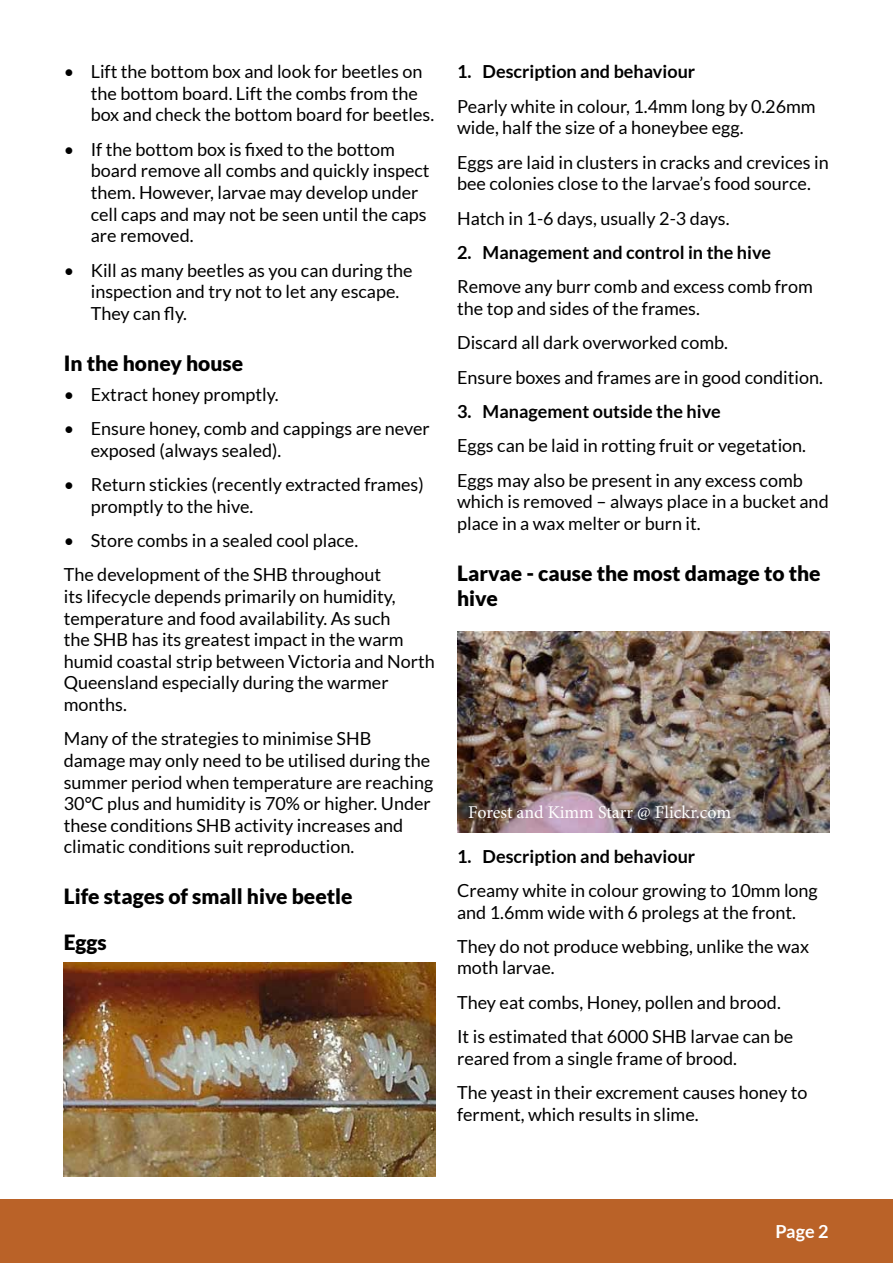
<style>
.page{position:relative;width:893px;height:1263px;background:#fff}
.page>*{position:absolute;margin:0;border:0;box-sizing:border-box;transform-origin:0 0}
.t1{font:900 21px/25.2px "Lato";color:#000}
.t2{font:18px/21.6px "Lato";color:#000}
.t3{font:700 18px "Lato";color:#000}
.t4{font:18px "Minion Pro";letter-spacing:-.005em;color:#fff}
.t5{font:700 18px "Lato";color:#fff}
</style>
<div class="page">
<img style="left:64px;top:962px;width:372px;height:214px">
<div style="left:0;top:1199px;width:893px;height:64px;background:#ba6228"></div>
<img style="left:457px;top:631px;width:372px;height:201px">
<p class="t2" style="left:91px;top:61px;width:345px;text-indent:-27px">• Lift the bottom box and look for beetles on the bottom board. Lift the combs from the box and check the bottom board for beetles.</p>
<p class="t2" style="left:91px;top:138px;width:340px;text-indent:-27px">• If the bottom box is fixed to the bottom board remove all combs and quickly inspect them. However, larvae may develop under cell caps and may not be seen until the caps are removed.</p>
<p class="t2" style="left:91px;top:259px;width:323px;text-indent:-27px">• Kill as many beetles as you can during the inspection and try not to let any escape.<br>They can fly.</p>
<p class="t1" style="left:64px;top:350px;width:181px">In the honey house</p>
<p class="t2" style="left:64px;top:383px;width:216px">• Extract honey promptly.</p>
<p class="t2" style="left:91px;top:418px;width:341px;text-indent:-27px">• Ensure honey, comb and cappings are never exposed (always sealed).</p>
<p class="t2" style="left:91px;top:473px;width:335px;text-indent:-27px">• Return stickies (recently extracted frames) promptly to the hive.</p>
<p class="t2" style="left:64px;top:523px;width:319px;line-height:34.3px">• Store combs in a sealed cool place.<br>The development of the SHB throughout</p>
<p class="t2" style="left:64px;top:585px;width:373px">its lifecycle depends primarily on humidity, temperature and food availability. As such<br>the SHB has its greatest impact in the warm humid coastal strip between Victoria and North Queensland especially during the warmer months.</p>
<p class="t2" style="left:64px;top:728px;width:371px">Many of the strategies to minimise SHB damage may only need to be utilised during the summer period when temperature are reaching 30°C plus and humidity is 70% or higher. Under these conditions SHB activity increases and climatic conditions suit reproduction.</p>
<p class="t1" style="left:64px;top:883px;width:290px">Life stages of small hive beetle</p>
<p class="t1" style="left:64px;top:930px;width:45px">Eggs</p>
<p class="t3" style="left:457px;top:61px;width:240px">1. Description and behaviour</p>
<p class="t2" style="left:457px;top:95px;width:360px">Pearly white in colour, 1.4mm long by 0.26mm wide, half the size of a honeybee egg.</p>
<p class="t2" style="left:457px;top:151px;width:373px">Eggs are laid in clusters in cracks and crevices in bee colonies close to the larvae’s food source.</p>
<p class="t2" style="left:457px;top:207px;width:274px">Hatch in 1-6 days, usually 2-3 days.</p>
<p class="t3" style="left:457px;top:242px;width:315px">2. Management and control in the hive</p>
<p class="t2" style="left:457px;top:276px;width:357px">Remove any burr comb and excess comb from the top and sides of the frames.</p>
<p class="t2" style="left:457px;top:325px;width:367px;line-height:34.3px">Discard all dark overworked comb.<br>Ensure boxes and frames are in good condition.</p>
<p class="t3" style="left:457px;top:401px;width:265px">3. Management outside the hive</p>
<p class="t2" style="left:457px;top:429px;width:350px;line-height:34.3px">Eggs can be laid in rotting fruit or vegetation.<br>Eggs may also be present in any excess comb</p>
<p class="t2" style="left:457px;top:491px;width:373px">which is removed – always place in a bucket and place in a wax melter or burn it.</p>
<p class="t1" style="left:457px;top:560px;width:365px">Larvae - cause the most damage to the hive</p>
<p class="t4" style="left:468px;top:800px;width:264px">Forest and Kimm Starr @ Flickr.com</p>
<p class="t3" style="left:457px;top:846px;width:240px">1. Description and behaviour</p>
<p class="t2" style="left:457px;top:879px;width:362px">Creamy white in colour growing to 10mm long and 1.6mm wide with 6 prolegs at the front.</p>
<p class="t2" style="left:457px;top:935px;width:353px">They do not produce webbing, unlike the wax moth larvae.</p>
<p class="t2" style="left:457px;top:985px;width:338px;line-height:34.3px">They eat combs, Honey, pollen and brood.<br>It is estimated that 6000 SHB larvae can be</p>
<p class="t2" style="left:457px;top:1041px;width:352px;line-height:34.3px">reared from a single frame of brood.<br>The yeast in their excrement causes honey to</p>
<p class="t2" style="left:457px;top:1103px;width:243px">ferment, which results in slime.</p>
<p class="t5" style="left:775px;top:1221px;width:55px">Page 2</p>
</div>
